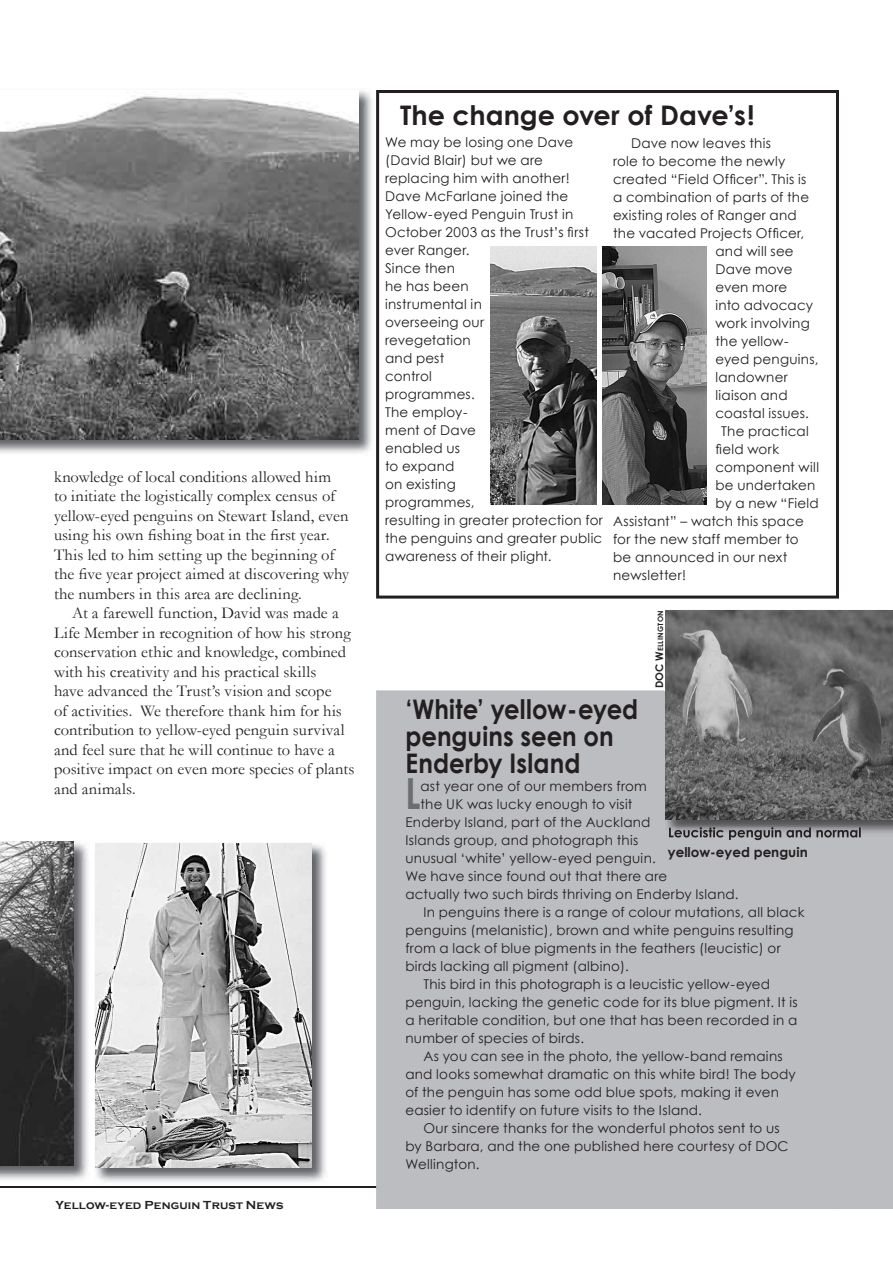
<style>
.page{position:relative;width:893px;height:1263px;background:#fff}
.page>*{position:absolute;margin:0;border:0;box-sizing:border-box;transform-origin:0 0}
.t1{font:700 42.9px "Century Gothic";color:#6c6d70;scale:.8 1}
.t2{font:700 27px/27px "Century Gothic";color:#231f20;scale:.9 1}
.t3{font:700 27px "Century Gothic";color:#231f20}
.t4{font:16.5px/19.5px "Garamond";letter-spacing:.005em;color:#231f20}
.t5{font:13.5px/18px "Century Gothic";letter-spacing:.015em;color:#231f20}
.t6{font:700 13.5px "Century Gothic";color:#231f20}
.t7{font:700 12px "Copperplate Gothic";letter-spacing:.01em;color:#231f20}
.t8{font:700 7.35px "Century Gothic";letter-spacing:.03em;color:#231f20}
.s1{font-size:10.5px}
</style>
<div class="page">
<hr style="left:0;top:1186px;width:839px;height:2px;background:#231f20">
<hr style="left:376px;top:91px;width:3px;height:506px;background:#231f20">
<hr style="left:378px;top:595px;width:459px;height:3px;background:#231f20">
<hr style="left:836px;top:91px;width:3px;height:506px;background:#231f20">
<hr style="left:378px;top:90px;width:459px;height:3px;background:#231f20">
<img style="left:0;top:90px;width:372px;height:364px">
<img style="left:0;top:90px;width:358px;height:349px">
<img style="left:0;top:842px;width:88px;height:338px">
<img style="left:0;top:841px;width:74px;height:324px">
<div style="left:376px;top:690px;width:517px;height:519px;background:#bcbdc0"></div>
<hr style="left:669px;top:837px;width:192px;height:3px;background:#231f20">
<img style="left:665px;top:610px;width:228px;height:227px">
<img style="left:669px;top:827px;width:192px;height:10px">
<img style="left:666px;top:610px;width:227px;height:210px">
<img style="left:490px;top:246px;width:107px;height:259px">
<img style="left:95px;top:843px;width:231px;height:339px">
<img style="left:96px;top:844px;width:216px;height:323px">
<img style="left:602px;top:246px;width:104px;height:258px">
<p class="t4" style="left:54px;top:467px;width:297px">knowledge of local conditions allowed him<br>to initiate the logistically complex census of yellow-eyed penguins on Stewart Island, even using his own fishing boat in the first year.<br>This led to him setting up the beginning of the five year project aimed at discovering why the numbers in this area are declining.</p>
<p class="t4" style="left:54px;top:603px;width:302px;text-indent:18px">At a farewell function, David was made a Life Member in recognition of how his strong conservation ethic and knowledge, combined with his creativity and his practical skills<br>have advanced the Trust’s vision and scope<br>of activities. We therefore thank him for his contribution to yellow-eyed penguin survival and feel sure that he will continue to have a positive impact on even more species of plants and animals.</p>
<p class="t7" style="left:56px;top:1198px;width:230px">Yellow-eyed Penguin Trust News</p>
<h2 class="t3" style="left:400px;top:98px;width:356px">The change over of Dave’s!</h2>
<p class="t5" style="left:385px;top:133px;width:219px">We may be losing one Dave (David Blair) but we are replacing him with another!<br>Dave McFarlane joined the<br>Yellow-eyed Penguin Trust in<br>October 2003 as the Trust’s first ever Ranger.<br>Since then<br>he has been<br>instrumental in<br>overseeing our<br>revegetation<br>and pest<br>control<br>programmes.<br>The employ-<br>ment of Dave<br>enabled us<br>to expand<br>on existing<br>programmes,<br>resulting in greater protection for the penguins and greater public awareness of their plight.</p>
<p class="t5" style="left:631px;top:133px;width:141px">Dave now leaves this</p>
<p class="t5" style="left:613px;top:151px;width:174px">role to become the newly</p>
<p class="t5" style="left:613px;top:169px;width:195px">created “Field Officer”. This is</p>
<p class="t5" style="left:613px;top:187px;width:198px">a combination of parts of the</p>
<p class="t5" style="left:613px;top:205px;width:185px">existing roles of Ranger and</p>
<p class="t5" style="left:613px;top:223px;width:193px">the vacated Projects Officer,</p>
<p class="t5" style="left:715px;top:241px;width:80px">and will see</p>
<p class="t5" style="left:715px;top:259px;width:79px">Dave move</p>
<p class="t5" style="left:715px;top:277px;width:73px">even more</p>
<p class="t5" style="left:715px;top:295px;width:99px">into advocacy</p>
<p class="t5" style="left:715px;top:313px;width:96px">work involving</p>
<p class="t5" style="left:715px;top:331px;width:75px">the yellow-</p>
<p class="t5" style="left:715px;top:349px;width:105px">eyed penguins,</p>
<p class="t5" style="left:715px;top:367px;width:74px">landowner</p>
<p class="t5" style="left:715px;top:385px;width:74px">liaison and</p>
<p class="t5" style="left:715px;top:403px;width:95px">coastal issues.</p>
<p class="t5" style="left:721px;top:421px;width:89px">The practical</p>
<p class="t5" style="left:715px;top:439px;width:65px">field work</p>
<p class="t5" style="left:715px;top:457px;width:105px">component will</p>
<p class="t5" style="left:715px;top:475px;width:101px">be undertaken</p>
<p class="t5" style="left:715px;top:493px;width:105px">by a new “Field</p>
<p class="t5" style="left:613px;top:511px;width:192px">Assistant” – watch this space</p>
<p class="t5" style="left:613px;top:529px;width:187px">for the new staff member to</p>
<p class="t5" style="left:613px;top:547px;width:176px">be announced in our next</p>
<p class="t5" style="left:613px;top:565px;width:74px">newsletter!</p>
<p class="t8" style="left:656px;top:688px;width:79px;rotate:-90deg"><span class="s1">DOC W</span>ELLINGTON</p>
<h2 class="t2" style="left:405px;top:695px;width:260px">‘White’ yellow-eyed penguins seen on<br>Enderby Island</h2>
<h1 class="t1" style="left:405px;top:766px;width:20px">L</h1>
<p class="t5" style="left:420px;top:776px;width:228px">ast year one of our members from</p>
<p class="t5" style="left:420px;top:794px;width:213px">the UK was lucky enough to visit</p>
<p class="t5" style="left:405px;top:812px;width:247px">Enderby Island, part of the Auckland</p>
<p class="t5" style="left:405px;top:830px;width:234px">Islands group, and photograph this</p>
<p class="t5" style="left:405px;top:848px;width:252px">unusual ‘white’ yellow-eyed penguin.</p>
<p class="t5" style="left:405px;top:866px;width:264px">We have since found out that there are</p>
<p class="t5" style="left:405px;top:884px;width:335px">actually two such birds thriving on Enderby Island.</p>
<p class="t5" style="left:423px;top:902px;width:383px">In penguins there is a range of colour mutations, all black</p>
<p class="t5" style="left:405px;top:920px;width:390px">penguins (melanistic), brown and white penguins resulting</p>
<p class="t5" style="left:405px;top:938px;width:377px">from a lack of blue pigments in the feathers (leucistic) or</p>
<p class="t5" style="left:405px;top:956px;width:225px">birds lacking all pigment (albino).</p>
<p class="t5" style="left:423px;top:974px;width:348px">This bird in this photograph is a leucistic yellow-eyed</p>
<p class="t5" style="left:405px;top:992px;width:394px">penguin, lacking the genetic code for its blue pigment. It is</p>
<p class="t5" style="left:405px;top:1010px;width:394px">a heritable condition, but one that has been recorded in a</p>
<p class="t5" style="left:405px;top:1028px;width:180px">number of species of birds.</p>
<p class="t5" style="left:423px;top:1046px;width:361px">As you can see in the photo, the yellow-band remains</p>
<p class="t5" style="left:405px;top:1064px;width:392px">and looks somewhat dramatic on this white bird! The body</p>
<p class="t5" style="left:405px;top:1082px;width:375px">of the penguin has some odd blue spots, making it even</p>
<p class="t5" style="left:405px;top:1100px;width:298px">easier to identify on future visits to the Island.</p>
<p class="t5" style="left:423px;top:1118px;width:358px">Our sincere thanks for the wonderful photos sent to us</p>
<p class="t5" style="left:405px;top:1136px;width:385px">by Barbara, and the one published here courtesy of DOC</p>
<p class="t5" style="left:405px;top:1154px;width:76px">Wellington.</p>
<p class="t6" style="left:668px;top:843px;width:141px">yellow-eyed penguin</p>
</div>
